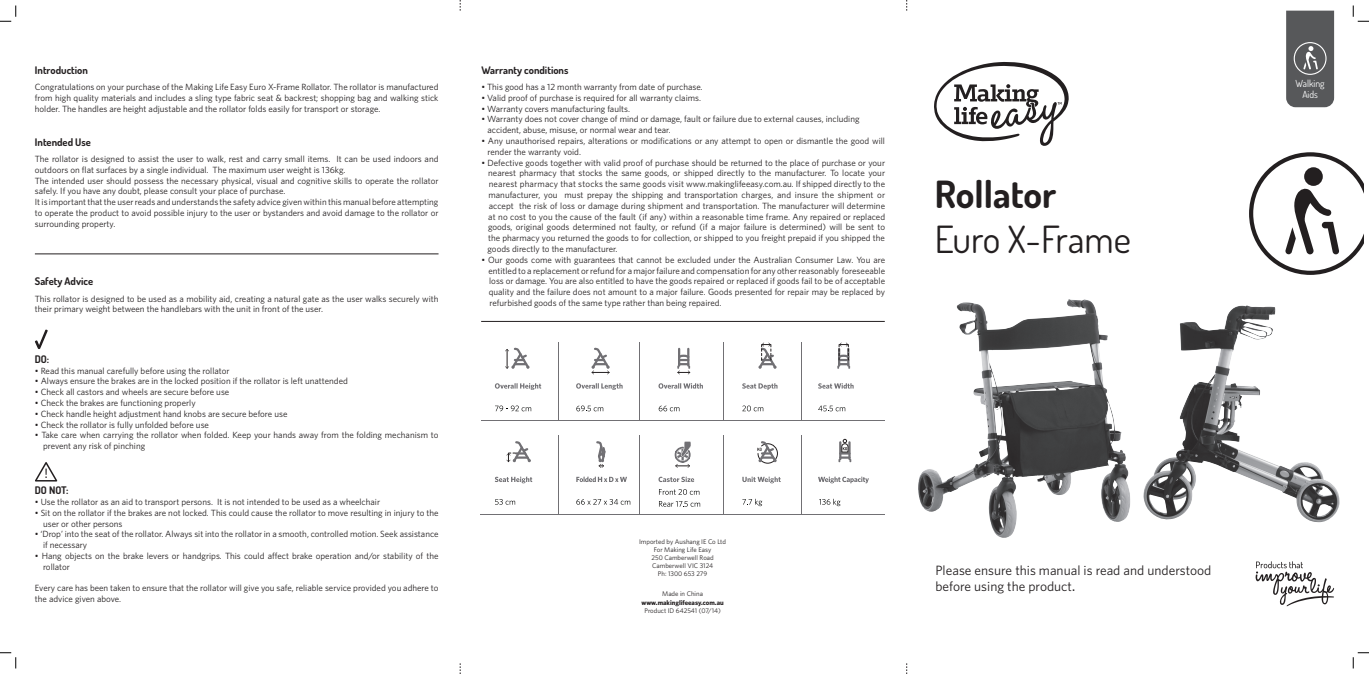
<style>
.page{position:relative;width:1369px;height:674px;background:#fff}
.page>*{position:absolute;margin:0;border:0;box-sizing:border-box;transform-origin:0 0}
.t1{font:37.5px "Dosis";color:#231f20}
.t2{font:700 37.5px "Dosis";color:#231f20}
.t3{font:13.5px/16.2px "Whitney";color:#231f20}
.t4{font:700 10.5px "Dosis";color:#231f20}
.t5{font:9.75px/10.5px "Dosis";color:#fff;text-align:center}
.t6{font:9px/10.8px "Whitney";color:#231f20}
.t7{font:6.75px/8.1px "Whitney";color:#231f20;text-align:center}
.t8{font:700 6.75px "Whitney";color:#231f20}
.s1{font-weight:500}
</style>
<div class="page">
<svg style="left:934px;top:62px;width:135px;height:84px"></svg>
<svg style="left:1249px;top:152px;width:115px;height:123px"></svg>
<img style="left:918px;top:300px;width:167px;height:189px">
<img style="left:1143px;top:306px;width:196px;height:216px">
<svg style="left:1255px;top:561px;width:79px;height:45px"></svg>
<hr style="left:35px;top:253px;width:403px;height:1px;background:#231f20">
<hr style="left:481px;top:321px;width:404px;height:1px;background:#231f20">
<svg style="left:35px;top:329px;width:13px;height:20px"></svg>
<svg style="left:35px;top:462px;width:23px;height:20px"></svg>
<svg style="left:1286px;top:11px;width:48px;height:96px;background:#606163"></svg>
<svg style="left:495px;top:383px;width:46px;height:7px"></svg>
<svg style="left:495px;top:406px;width:36px;height:5px"></svg>
<svg style="left:505px;top:347px;width:25px;height:22px"></svg>
<svg style="left:495px;top:477px;width:37px;height:6px"></svg>
<svg style="left:495px;top:499px;width:20px;height:6px"></svg>
<svg style="left:506px;top:441px;width:25px;height:22px"></svg>
<svg style="left:576px;top:383px;width:47px;height:7px"></svg>
<svg style="left:576px;top:406px;width:27px;height:5px"></svg>
<svg style="left:591px;top:347px;width:19px;height:27px"></svg>
<svg style="left:576px;top:477px;width:51px;height:5px"></svg>
<svg style="left:576px;top:499px;width:54px;height:6px"></svg>
<svg style="left:596px;top:441px;width:10px;height:27px"></svg>
<svg style="left:658px;top:383px;width:45px;height:6px"></svg>
<svg style="left:659px;top:406px;width:20px;height:5px"></svg>
<svg style="left:677px;top:347px;width:14px;height:27px"></svg>
<svg style="left:658px;top:477px;width:36px;height:5px"></svg>
<svg style="left:659px;top:489px;width:40px;height:6px"></svg>
<svg style="left:659px;top:501px;width:41px;height:6px"></svg>
<svg style="left:674px;top:441px;width:17px;height:27px"></svg>
<svg style="left:742px;top:383px;width:35px;height:7px"></svg>
<svg style="left:742px;top:406px;width:21px;height:5px"></svg>
<svg style="left:758px;top:343px;width:19px;height:26px"></svg>
<svg style="left:742px;top:477px;width:39px;height:6px"></svg>
<svg style="left:742px;top:499px;width:20px;height:7px"></svg>
<svg style="left:757px;top:441px;width:21px;height:23px"></svg>
<svg style="left:818px;top:383px;width:35px;height:6px"></svg>
<svg style="left:818px;top:406px;width:27px;height:5px"></svg>
<svg style="left:837px;top:343px;width:14px;height:26px"></svg>
<svg style="left:818px;top:477px;width:51px;height:6px"></svg>
<svg style="left:819px;top:499px;width:21px;height:7px"></svg>
<svg style="left:838px;top:439px;width:13px;height:23px"></svg>
<hr style="left:481px;top:514px;width:404px;height:1px;background:#717074">
<hr style="left:558px;top:343px;width:1px;height:77px;background:#717074">
<hr style="left:558px;top:436px;width:1px;height:78px;background:#717074">
<hr style="left:639px;top:436px;width:1px;height:78px;background:#717074">
<hr style="left:639px;top:343px;width:1px;height:77px;background:#717074">
<hr style="left:723px;top:436px;width:1px;height:78px;background:#717074">
<hr style="left:723px;top:343px;width:1px;height:77px;background:#717074">
<hr style="left:801px;top:436px;width:1px;height:78px;background:#717074">
<hr style="left:801px;top:343px;width:1px;height:77px;background:#717074">
<hr style="left:724px;top:420px;width:77px;height:1px;background:#717074">
<hr style="left:640px;top:420px;width:83px;height:1px;background:#717074">
<hr style="left:481px;top:420px;width:77px;height:1px;background:#717074">
<hr style="left:559px;top:420px;width:80px;height:1px;background:#717074">
<hr style="left:801px;top:420px;width:84px;height:1px;background:#717074">
<hr style="left:481px;top:421px;width:77px;height:1px;background:#717074">
<hr style="left:640px;top:421px;width:83px;height:1px;background:#717074">
<hr style="left:801px;top:421px;width:84px;height:1px;background:#717074">
<hr style="left:559px;top:421px;width:80px;height:1px;background:#717074">
<hr style="left:724px;top:421px;width:77px;height:1px;background:#717074">
<svg style="left:0;top:6px;width:17px;height:16px"></svg>
<svg style="left:0;top:652px;width:17px;height:16px"></svg>
<svg style="left:1353px;top:6px;width:16px;height:16px"></svg>
<svg style="left:1353px;top:652px;width:16px;height:16px"></svg>
<p class="t4" style="left:35px;top:63px;width:55px">Introduction</p>
<p class="t6" style="left:35px;top:81px;width:405px;text-align:justify">Congratulations on your purchase of the Making Life Easy Euro X-Frame Rollator. The rollator is manufactured from high quality materials and includes a sling type fabric seat &amp; backrest; shopping bag and walking stick holder. The handles are height adjustable and the rollator folds easily for transport or storage.</p>
<p class="t4" style="left:35px;top:135px;width:57px">Intended Use</p>
<p class="t6" style="left:35px;top:153px;width:405px">The rollator is designed to assist the user to walk, rest and carry small items. It can be used indoors and outdoors on flat surfaces by a single individual. The maximum user weight is 136kg.<br>The intended user should possess the necessary physical, visual and cognitive skills to operate the rollator safely. If you have any doubt, please consult your place of purchase.<br>It is important that the user reads and understands the safety advice given within this manual before attempting to operate the product to avoid possible injury to the user or bystanders and avoid damage to the rollator or surrounding property.</p>
<p class="t4" style="left:35px;top:274px;width:60px">Safety Advice</p>
<p class="t6" style="left:35px;top:293px;width:405px">This rollator is designed to be used as a mobility aid, creating a natural gate as the user walks securely with their primary weight between the handlebars with the unit in front of the user.</p>
<p class="t4" style="left:35px;top:352px;width:16px">DO:</p>
<p class="t6" style="left:35px;top:365px;width:196px">• Read this manual carefully before using the rollator</p>
<p class="t6" style="left:35px;top:376px;width:314px">• Always ensure the brakes are in the locked position if the rollator is left unattended</p>
<p class="t6" style="left:35px;top:386px;width:196px">• Check all castors and wheels are secure before use</p>
<p class="t6" style="left:35px;top:397px;width:162px">• Check the brakes are functioning properly</p>
<p class="t6" style="left:35px;top:408px;width:254px">• Check handle height adjustment hand knobs are secure before use</p>
<p class="t6" style="left:35px;top:419px;width:176px">• Check the rollator is fully unfolded before use</p>
<p class="t6" style="left:43px;top:430px;width:397px;text-indent:-8px">• Take care when carrying the rollator when folded. Keep your hands away from the folding mechanism to prevent any risk of pinching</p>
<p class="t4" style="left:35px;top:484px;width:35px">DO NOT:</p>
<p class="t6" style="left:35px;top:496px;width:347px">• Use the rollator as an aid to transport persons. It is not intended to be used as a wheelchair</p>
<p class="t6" style="left:43px;top:507px;width:397px;text-indent:-8px">• Sit on the rollator if the brakes are not locked. This could cause the rollator to move resulting in injury to the user or other persons</p>
<p class="t6" style="left:43px;top:529px;width:397px;text-indent:-8px">• ‘Drop’ into the seat of the rollator. Always sit into the rollator in a smooth, controlled motion. Seek assistance if necessary</p>
<p class="t6" style="left:43px;top:550px;width:397px;text-indent:-8px">• Hang objects on the brake levers or handgrips. This could affect brake operation and/or stability of the rollator</p>
<p class="t6" style="left:35px;top:583px;width:405px">Every care has been taken to ensure that the rollator will give you safe, reliable service provided you adhere to the advice given above.</p>
<p class="t4" style="left:481px;top:63px;width:89px">Warranty conditions</p>
<p class="t6" style="left:481px;top:81px;width:223px">• This good has a 12 month warranty from date of purchase.</p>
<p class="t6" style="left:481px;top:92px;width:221px">• Valid proof of purchase is required for all warranty claims.</p>
<p class="t6" style="left:481px;top:103px;width:150px">• Warranty covers manufacturing faults.</p>
<p class="t6" style="left:487px;top:114px;width:374px;text-indent:-6px">• Warranty does not cover change of mind or damage, fault or failure due to external causes, including accident, abuse, misuse, or normal wear and tear.</p>
<p class="t6" style="left:487px;top:135px;width:399px;text-indent:-6px">• Any unauthorised repairs, alterations or modifications or any attempt to open or dismantle the good will render the warranty void.</p>
<p class="t6" style="left:487px;top:157px;width:399px;text-align:justify;text-indent:-6px">• Defective goods together with valid proof of purchase should be returned to the place of purchase or your nearest pharmacy that stocks the same goods, or shipped directly to the manufacturer. To locate your nearest pharmacy that stocks the same goods visit www.makinglifeeasy.com.au. If shipped directly to the manufacturer, you must prepay the shipping and transportation charges, and insure the shipment or accept the risk of loss or damage during shipment and transportation. The manufacturer will determine at no cost to you the cause of the fault (if any) within a reasonable time frame. Any repaired or replaced goods, original goods determined not faulty, or refund (if a major failure is determined) will be sent to the pharmacy you returned the goods to for collection, or shipped to you freight prepaid if you shipped the goods directly to the manufacturer.</p>
<p class="t6" style="left:488px;top:254px;width:398px;text-align:justify;text-indent:-7px">• Our goods come with guarantees that cannot be excluded under the Australian Consumer Law. You are entitled to a replacement or refund for a major failure and compensation for any other reasonably foreseeable loss or damage. You are also entitled to have the goods repaired or replaced if goods fail to be of acceptable quality and the failure does not amount to a major failure. Goods presented for repair may be replaced by refurbished goods of the same type rather than being repaired.</p>
<p class="t7" style="left:639px;top:537px;width:88px">Imported by Aushang IE Co Ltd<br>For Making Life Easy<br>250 Camberwell Road<br>Camberwell VIC 3124<br>Ph: 1300 653 279</p>
<p class="t7" style="left:662px;top:590px;width:42px">Made in China</p>
<p class="t8" style="left:641px;top:598px;width:84px">www.makinglifeeasy.com.au</p>
<p class="t7" style="left:644px;top:606px;width:78px">Product ID 642541 (07/14)</p>
<h1 class="t2" style="left:935px;top:170px;width:123px">Rollator</h1>
<h1 class="t1" style="left:935px;top:215px;width:197px">Euro X-Frame</h1>
<h2 class="t3" style="left:935px;top:562px;width:278px">Please ensure this manual is read and understood before using the product<span class="s1">.</span></h2>
<p class="t5" style="left:1295px;top:78px;width:31px">Walking<br>Aids</p>
</div>
